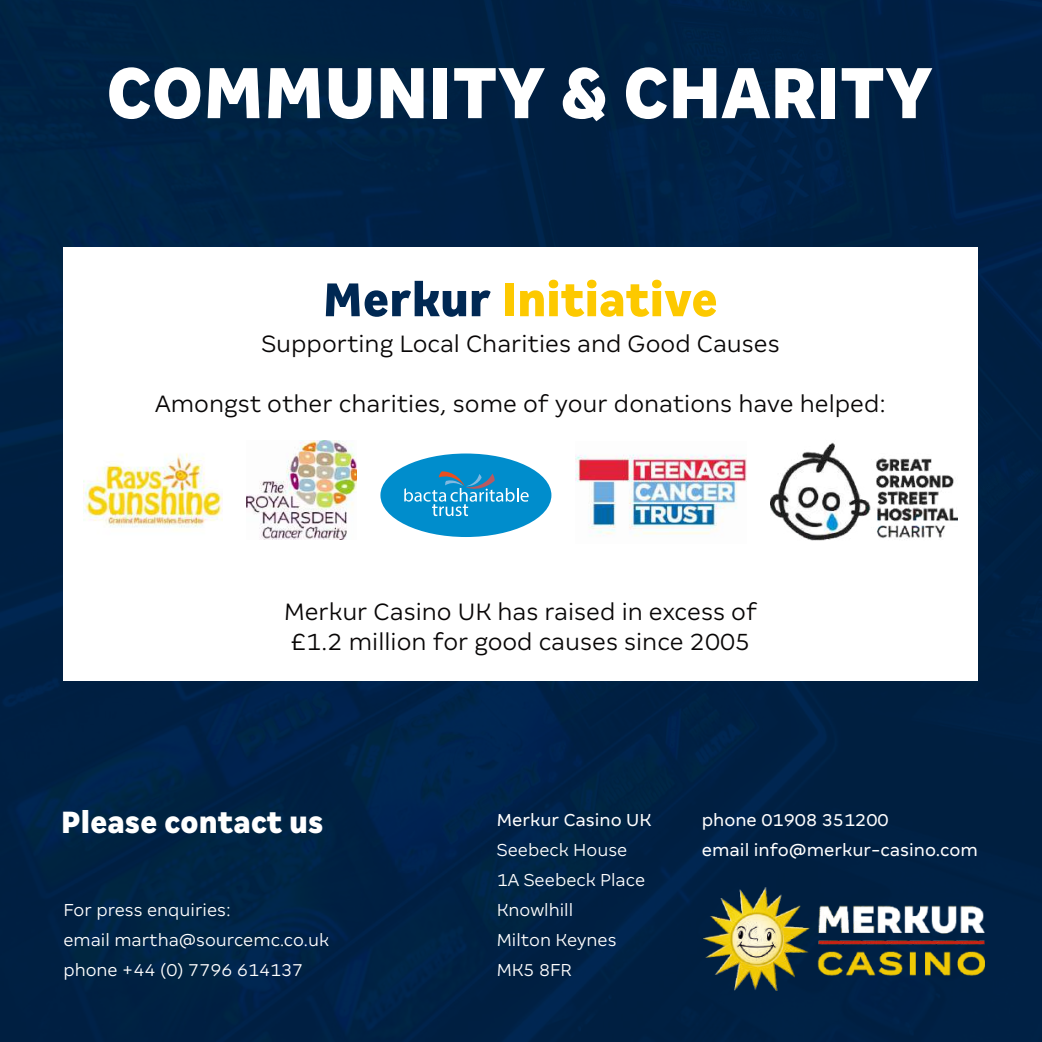
<style>
.page{position:relative;width:1042px;height:1042px;background:#fff}
.page>*{position:absolute;margin:0;border:0;box-sizing:border-box;transform-origin:0 0}
.t1{font:900 condensed 80.15px "Merkur Sans";color:#fff}
.t2{font:900 condensed 52.5px "Merkur Sans";color:#fdc900}
.t3{font:900 condensed 34.12px "Merkur Sans";color:#fff}
.t4{font:300 26.25px/30.1px "Merkur Sans";color:#080606}
.t5{font:300 19.25px "Merkur Sans";color:#fff}
.t6{font:19.25px "Merkur Sans";color:#fff}
.s1{color:#002853}
</style>
<div class="page">
<img style="left:0;top:0;width:1042px;height:1042px">
<div style="left:63px;top:248px;width:914px;height:433px;background:#fff"></div>
<svg style="left:380px;top:453px;width:171px;height:84px"></svg>
<img style="left:770px;top:442px;width:188px;height:99px">
<img style="left:84px;top:453px;width:139px;height:78px">
<img style="left:575px;top:454px;width:172px;height:82px">
<img style="left:246px;top:440px;width:111px;height:99px">
<img style="left:704px;top:887px;width:281px;height:103px">
<h1 class="t1" style="left:106px;top:64px;width:827px">COMMUNITY &amp; CHARITY</h1>
<h2 class="t2" style="left:323px;top:281px;width:396px"><span class="s1">Merkur</span> Initiative</h2>
<p class="t4" style="left:261px;top:331px;width:520px">Supporting Local Charities and Good Causes</p>
<p class="t4" style="left:155px;top:390px;width:732px">Amongst other charities, some of your donations have helped:</p>
<p class="t4" style="left:284px;top:599px;width:475px">Merkur Casino UK has raised in excess of £1.2 million for good causes since 2005</p>
<h3 class="t3" style="left:61px;top:810px;width:264px">Please contact us</h3>
<p class="t6" style="left:702px;top:813px;width:188px">phone 01908 351200</p>
<p class="t6" style="left:497px;top:813px;width:156px">Merkur Casino UK</p>
<p class="t5" style="left:497px;top:843px;width:132px">Seebeck House</p>
<p class="t6" style="left:702px;top:843px;width:278px">email info@merkur-casino.com</p>
<p class="t5" style="left:497px;top:873px;width:150px">1A Seebeck Place</p>
<p class="t5" style="left:63px;top:902px;width:169px">For press enquiries:</p>
<p class="t5" style="left:497px;top:903px;width:78px">Knowlhill</p>
<p class="t5" style="left:63px;top:932px;width:267px">email martha@sourcemc.co.uk</p>
<p class="t5" style="left:497px;top:933px;width:121px">Milton Keynes</p>
<p class="t5" style="left:63px;top:963px;width:241px">phone +44 (0) 7796 614137</p>
<p class="t5" style="left:497px;top:963px;width:76px">MK5 8FR</p>
</div>
